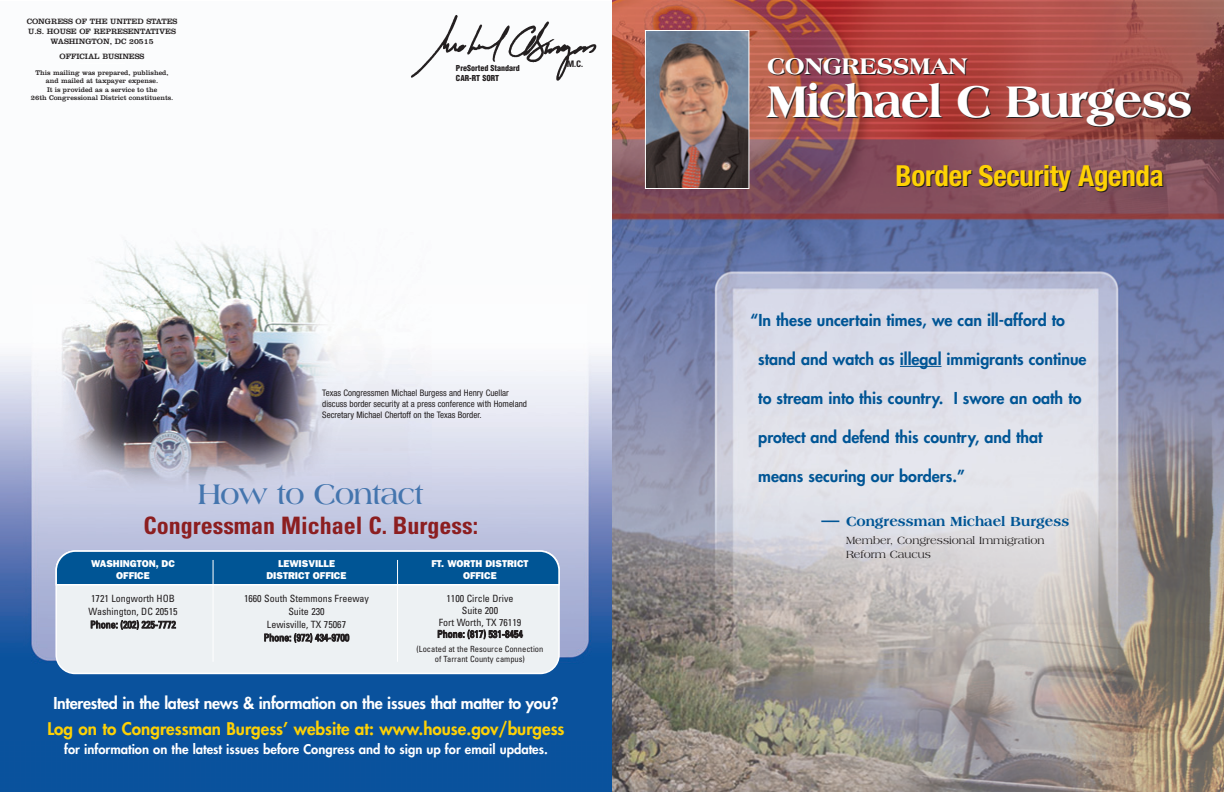
<style>
.page{position:relative;width:1224px;height:792px;background:#fff}
.page>*{position:absolute;margin:0;border:0;box-sizing:border-box;transform-origin:0 0}
.t1{font:800 47px "Americana BT";letter-spacing:-.035em;color:#fff}
.t2{font:700 30px "Americana BT";letter-spacing:-.035em;color:#4475ae}
.t3{font:700 condensed 29px "Helvetica Neue";letter-spacing:-.01em;color:#fed105}
.t4{font:700 condensed 24px "Univers";color:#8c1e20}
.t5{font:800 24px "Americana BT";color:#fff}
.t6{font:800 17px "Futura";color:#fed105}
.t7{font:800 16px "Futura";color:#005595}
.t8{font:800 16px "Futura";letter-spacing:-.015em;color:#fff}
.t9{font:800 14px "Americana BT";color:#005595}
.t10{font:800 13px "Futura";color:#fff}
.t11{font:11px/14px "Americana BT";color:#231f20}
.t12{font:condensed 10px/12.9px "Univers";color:#231f20;text-align:center}
.t13{font:800 10px/12px "Franklin Gothic";color:#fff;text-align:center}
.t14{font:condensed 9px/10.8px "Helvetica Neue";color:#231f20}
.t15{font:700 condensed 9px "Univers";color:#231f20}
.t16{font:condensed 8.5px/10.2px "Univers";color:#231f20;text-align:center}
.t17{font:8px/9.6px "Clarendon";color:#231f20;text-align:center}
.t18{font:900 condensed 8px/9.6px "Helvetica";color:#231f20}
.t19{font:7px/8.4px "Clarendon";color:#231f20;text-align:center}
.s1{font-size:18px}
</style>
<div class="page">
<img style="left:612px;top:0;width:612px;height:792px">
<img style="left:0;top:240px;width:612px;height:501px">
<div style="left:0;top:741px;width:612px;height:51px;background:#09529d"></div>
<img style="left:647px;top:32px;width:100px;height:155px">
<div style="left:645px;top:30px;width:104px;height:159px;border:1px solid #fff"></div>
<img style="left:411px;top:15px;width:186px;height:66px">
<hr style="left:900px;top:366px;width:41px;height:1px;background:#005595">
<div style="left:55px;top:585px;width:505px;height:89px;background:#edf1f3"></div>
<svg style="left:55px;top:550px;width:505px;height:35px;background:#18649e"></svg>
<hr style="left:213px;top:560px;width:1px;height:102px;background:#fff">
<hr style="left:397px;top:560px;width:1px;height:102px;background:#fff">
<p class="t17" style="left:27px;top:18px;width:152px">CONGRESS OF THE UNITED STATES<br>U.S. HOUSE OF REPRESENTATIVES<br>WASHINGTON, DC 20515</p>
<p class="t17" style="left:60px;top:53px;width:86px">OFFICIAL BUSINESS</p>
<p class="t19" style="left:31px;top:69px;width:144px">This mailing was prepared, published, and mailed at taxpayer expense.<br>It is provided as a service to the<br>26th Congressional District constituents.</p>
<p class="t18" style="left:456px;top:64px;width:65px">PreSorted Standard<br>CAR-RT SORT</p>
<p class="t15" style="left:567px;top:60px;width:18px">M.C.</p>
<p class="t14" style="left:322px;top:389px;width:206px">Texas Congressmen Michael Burgess and Henry Cuellar discuss border security at a press conference with Homeland<br>Secretary Michael Chertoff on the Texas Border.</p>
<h2 class="t2" style="left:198px;top:483px;width:227px">How to Contact</h2>
<h3 class="t4" style="left:143px;top:517px;width:336px">Congressman Michael C. Burgess:</h3>
<p class="t13" style="left:91px;top:558px;width:85px">WASHINGTON, DC<br>OFFICE</p>
<p class="t12" style="left:89px;top:593px;width:90px;text-align:left">1721 Longworth HOB<br>Washington, DC 20515<br>Phone: (202) 225-7772</p>
<p class="t13" style="left:266px;top:558px;width:82px">LEWISVILLE<br>DISTRICT OFFICE</p>
<p class="t12" style="left:244px;top:593px;width:127px">1660 South Stemmons Freeway<br>Suite 230<br>Lewisville, TX 75067<br>Phone: (972) 434-9700</p>
<p class="t13" style="left:431px;top:558px;width:99px">FT. WORTH DISTRICT<br>OFFICE</p>
<p class="t12" style="left:437px;top:593px;width:87px;line-height:12px">1100 Circle Drive<br>Suite 200<br>Fort Worth, TX 76119<br>Phone: (817) 531-8454</p>
<p class="t16" style="left:417px;top:645px;width:128px">(Located at the Resource Connection of Tarrant County campus)</p>
<h3 class="t8" style="left:53px;top:696px;width:507px">Interested in the latest news &amp; information on the issues that matter to you?</h3>
<h3 class="t6" style="left:47px;top:720px;width:519px">Log on to Congressman Burgess’ website at: www.house.gov/burgess</h3>
<h3 class="t10" style="left:64px;top:743px;width:485px">for information on the latest issues before Congress and to sign up for email updates.</h3>
<h3 class="t5" style="left:767px;top:56px;width:202px">CONGRESSMAN</h3>
<h1 class="t1" style="left:767px;top:83px;width:427px">Michael C Burgess</h1>
<h3 class="t3" style="left:896px;top:165px;width:270px">Border Security Agenda</h3>
<h3 class="t7" style="left:751px;top:312px;width:316px">“In these uncertain times, we can ill-afford to</h3>
<h3 class="t7" style="left:758px;top:351px;width:330px">stand and watch as illegal immigrants continue</h3>
<h3 class="t7" style="left:758px;top:390px;width:325px">to stream into this country. I swore an oath to</h3>
<h3 class="t7" style="left:758px;top:429px;width:286px">protect and defend this country, and that</h3>
<h3 class="t7" style="left:758px;top:468px;width:208px">means securing our borders.”</h3>
<h3 class="t9" style="left:822px;top:516px;width:249px"><span class="s1">—</span> Congressman Michael Burgess</h3>
<p class="t11" style="left:846px;top:534px;width:200px">Member, Congressional Immigration<br>Reform Caucus</p>
</div>
